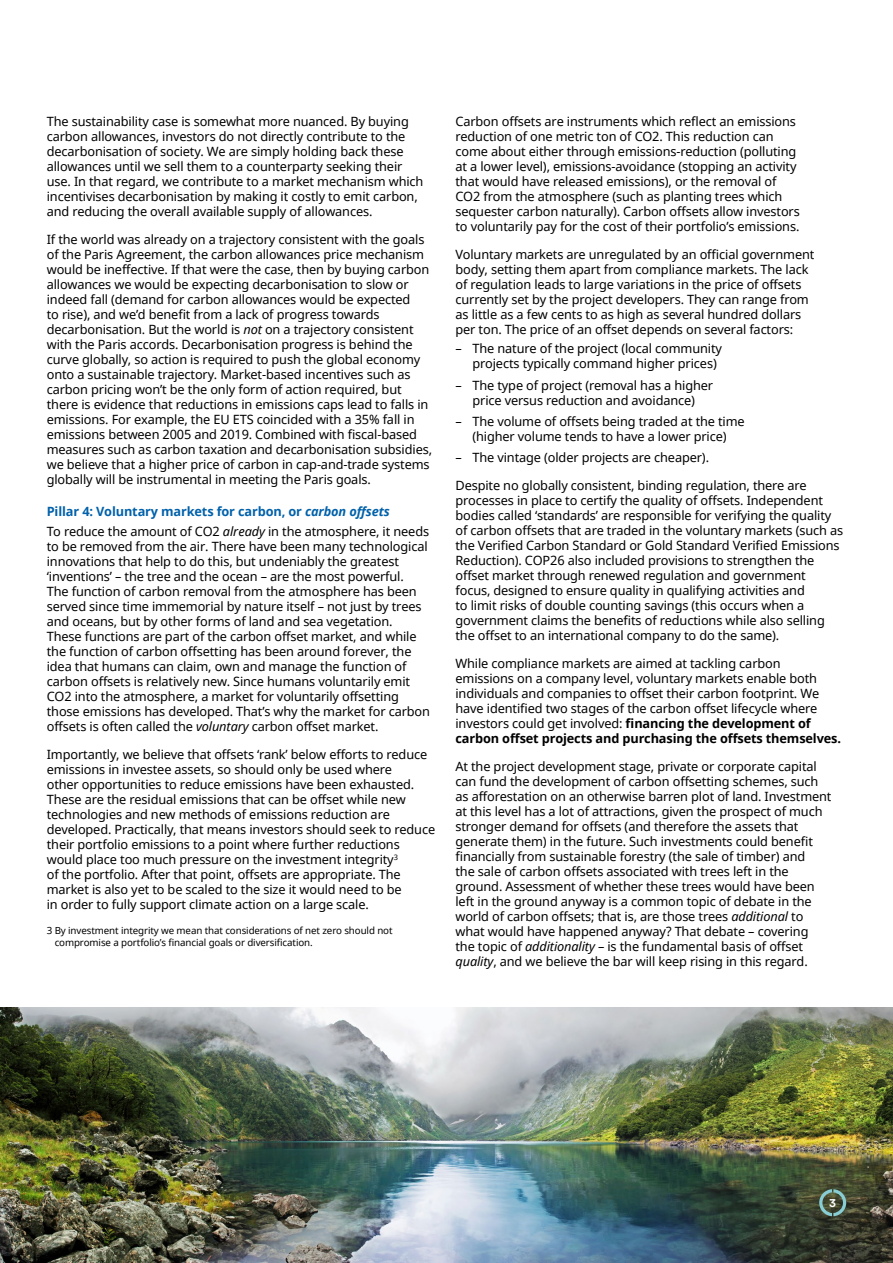
<style>
.page{position:relative;width:893px;height:1263px;background:#fff}
.page>*{position:absolute;margin:0;border:0;box-sizing:border-box;transform-origin:0 0}
.t1{font:12.75px/15px "Noto Sans";letter-spacing:-.01em;color:#000}
.t2{font:700 11.25px "Schroders Circular TT";color:#fff}
.t3{font:9.75px/12px "Noto Sans";letter-spacing:-.01em;color:#000}
.s1{font-style:italic}
.s2{font-weight:700;color:#0061aa}
.s3{font-weight:700;font-style:italic;color:#0061aa}
.s4{font-weight:700}
</style>
<div class="page">
<img style="left:0;top:1008px;width:893px;height:254px">
<svg style="left:819px;top:1189px;width:27px;height:27px"></svg>
<p class="t1" style="left:47px;top:114px;width:378px">The sustainability case is somewhat more nuanced. By buying carbon allowances, investors do not directly contribute to the decarbonisation of society. We are simply holding back these allowances until we sell them to a counterparty seeking their use. In that regard, we contribute to a market mechanism which incentivises decarbonisation by making it costly to emit carbon, and reducing the overall available supply of allowances.</p>
<p class="t1" style="left:47px;top:232px;width:387px">If the world was already on a trajectory consistent with the goals of the Paris Agreement, the carbon allowances price mechanism would be ineffective. If that were the case, then by buying carbon allowances we would be expecting decarbonisation to slow or indeed fall (demand for carbon allowances would be expected<br>to rise), and we’d benefit from a lack of progress towards decarbonisation. But the world is <span class="s1">not</span> on a trajectory consistent with the Paris accords. Decarbonisation progress is behind the curve globally, so action is required to push the global economy onto a sustainable trajectory. Market-based incentives such as carbon pricing won’t be the only form of action required, but there is evidence that reductions in emissions caps lead to falls in emissions. For example, the EU ETS coincided with a 35% fall in emissions between 2005 and 2019. Combined with fiscal-based measures such as carbon taxation and decarbonisation subsidies, we believe that a higher price of carbon in cap-and-trade systems globally will be instrumental in meeting the Paris goals.</p>
<p class="t1" style="left:47px;top:502px;width:384px;line-height:19.6px"><span class="s2">Pillar 4: Voluntary markets for carbon, or</span> <span class="s3">carbon offsets<br></span>To reduce the amount of CO2 <span class="s1">already</span> in the atmosphere, it needs</p>
<p class="t1" style="left:47px;top:539px;width:385px">to be removed from the air. There have been many technological innovations that help to do this, but undeniably the greatest ‘inventions’ – the tree and the ocean – are the most powerful.<br>The function of carbon removal from the atmosphere has been served since time immemorial by nature itself – not just by trees and oceans, but by other forms of land and sea vegetation.<br>These functions are part of the carbon offset market, and while the function of carbon offsetting has been around forever, the idea that humans can claim, own and manage the function of carbon offsets is relatively new. Since humans voluntarily emit CO2 into the atmosphere, a market for voluntarily offsetting those emissions has developed. That’s why the market for carbon offsets is often called the <span class="s1">voluntary</span> carbon offset market.</p>
<p class="t1" style="left:47px;top:746px;width:390px">Importantly, we believe that offsets ‘rank’ below efforts to reduce emissions in investee assets, so should only be used where<br>other opportunities to reduce emissions have been exhausted.<br>These are the residual emissions that can be offset while new technologies and new methods of emissions reduction are developed. Practically, that means investors should seek to reduce their portfolio emissions to a point where further reductions would place too much pressure on the investment integrity<sup>3<br></sup>of the portfolio. After that point, offsets are appropriate. The market is also yet to be scaled to the size it would need to be<br>in order to fully support climate action on a large scale.</p>
<p class="t3" style="left:55px;top:924px;width:339px;text-indent:-8px">3 By investment integrity we mean that considerations of net zero should not compromise a portfolio’s financial goals or diversification.</p>
<p class="t1" style="left:455px;top:114px;width:346px">Carbon offsets are instruments which reflect an emissions reduction of one metric ton of CO2. This reduction can come about either through emissions-reduction (polluting at a lower level), emissions-avoidance (stopping an activity that would have released emissions), or the removal of CO2 from the atmosphere (such as planting trees which sequester carbon naturally). Carbon offsets allow investors to voluntarily pay for the cost of their portfolio’s emissions.</p>
<p class="t1" style="left:455px;top:247px;width:360px">Voluntary markets are unregulated by an official government body, setting them apart from compliance markets. The lack of regulation leads to large variations in the price of offsets currently set by the project developers. They can range from as little as a few cents to as high as several hundred dollars per ton. The price of an offset depends on several factors:</p>
<p class="t1" style="left:472px;top:341px;width:251px">The nature of the project (local community projects typically command higher prices)</p>
<p class="t1" style="left:472px;top:377px;width:242px">The type of project (removal has a higher price versus reduction and avoidance)</p>
<p class="t1" style="left:472px;top:414px;width:274px">The volume of offsets being traded at the time (higher volume tends to have a lower price)</p>
<p class="t1" style="left:455px;top:444px;width:353px;line-height:27.8px;text-indent:17px">The vintage (older projects are cheaper).<br>Despite no globally consistent, binding regulation, there are</p>
<p class="t1" style="left:455px;top:493px;width:389px">processes in place to certify the quality of offsets. Independent bodies called ‘standards’ are responsible for verifying the quality of carbon offsets that are traded in the voluntary markets (such as the Verified Carbon Standard or Gold Standard Verified Emissions Reduction). COP26 also included provisions to strengthen the offset market through renewed regulation and government focus, designed to ensure quality in qualifying activities and<br>to limit risks of double counting savings (this occurs when a government claims the benefits of reductions while also selling the offset to an international company to do the same).</p>
<p class="t1" style="left:455px;top:655px;width:387px">While compliance markets are aimed at tackling carbon emissions on a company level, voluntary markets enable both individuals and companies to offset their carbon footprint. We have identified two stages of the carbon offset lifecycle where investors could get involved: <span class="s4">financing the development of carbon offset projects and purchasing the offsets themselves.</span></p>
<p class="t1" style="left:455px;top:758px;width:378px">At the project development stage, private or corporate capital can fund the development of carbon offsetting schemes, such as afforestation on an otherwise barren plot of land. Investment at this level has a lot of attractions, given the prospect of much stronger demand for offsets (and therefore the assets that generate them) in the future. Such investments could benefit financially from sustainable forestry (the sale of timber) and<br>the sale of carbon offsets associated with trees left in the ground. Assessment of whether these trees would have been left in the ground anyway is a common topic of debate in the world of carbon offsets; that is, are those trees <span class="s1">additional</span> to what would have happened anyway? That debate – covering<br>the topic of <span class="s1">additionality</span> – is the fundamental basis of offset <span class="s1">quality</span>, and we believe the bar will keep rising in this regard.</p>
<p class="t2" style="left:829px;top:1195px;width:8px">3</p>
</div>
